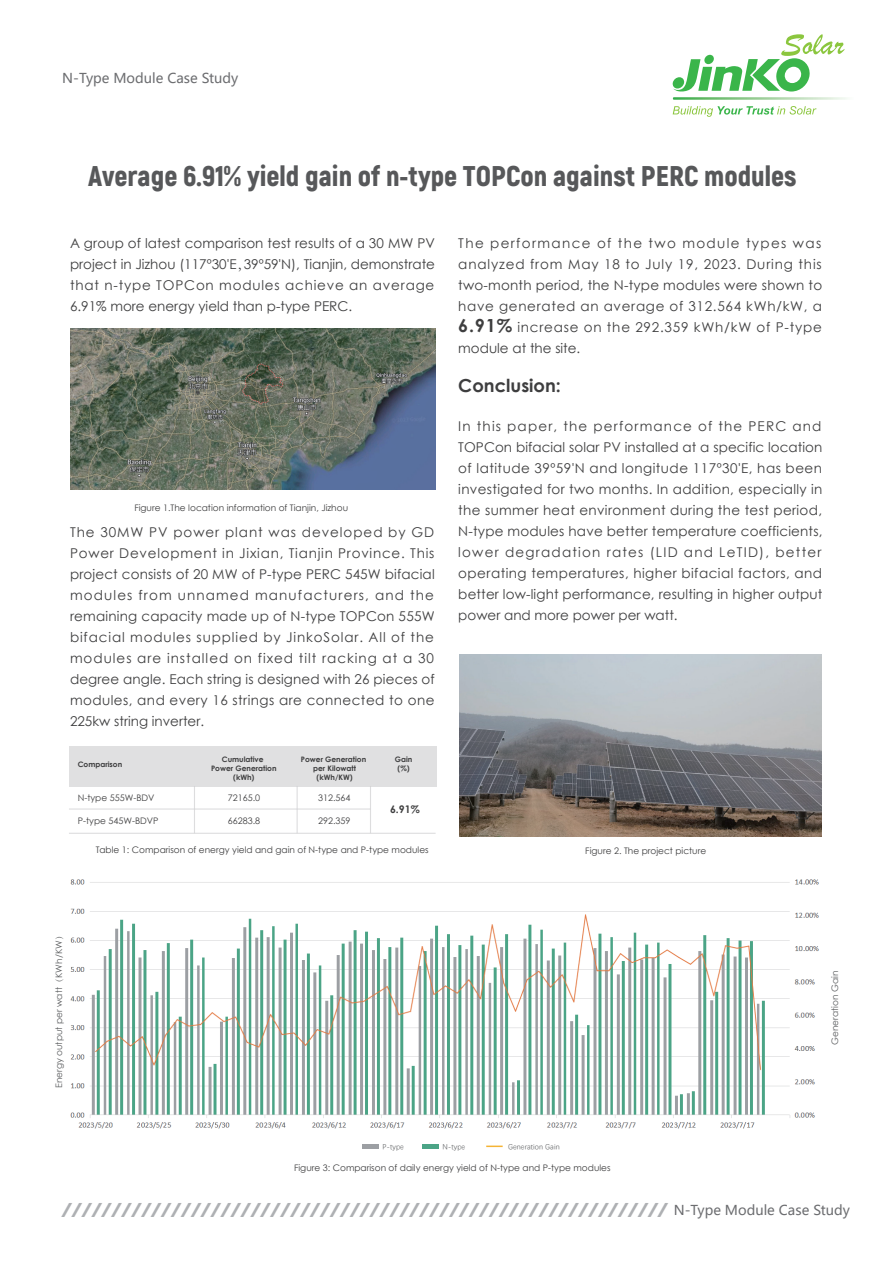
<style>
.page{position:relative;width:893px;height:1263px;background:#fff}
.page>*{position:absolute;margin:0;border:0;box-sizing:border-box;transform-origin:0 0}
.t1{font:900 28.5px "Akrobat";color:#57585a}
.t2{font:700 18px "Century Gothic";color:#3e3e3f}
.t3{font:700 16.05px "Microsoft Ya Hei";color:#aeb0b3;scale:1.31 1}
.t4{font:13.5px/21px "Century Gothic";letter-spacing:.01em;color:#3e3e3f;text-align:justify}
.t5{font:13.5px "Microsoft Ya Hei";color:#6c6d70}
.t6{font:700 10.5px "Century Gothic";color:#3e3e3f}
.t7{font:9px "Century Gothic";color:#3e3e3f}
.t8{font:9px "Century Gothic";color:#595b5d}
.t9{font:700 7.5px/9px "Century Gothic";color:#3e3e3f;text-align:center}
.t10{font:7.35px "Deng Xian";color:#595b5d}
.s1{font-family:"Adobe Song Std";font-weight:300}
.s2{font-weight:700;font-size:18px}
</style>
<div class="page">
<svg style="left:673px;top:97px;width:181px;height:3px"></svg>
<svg style="left:672px;top:34px;width:172px;height:58px"></svg>
<svg style="left:673px;top:106px;width:143px;height:11px"></svg>
<div style="left:422px;top:1144px;width:16px;height:5px;background:#4ba486"></div>
<div style="left:362px;top:1144px;width:16px;height:5px;background:#9c9fa3"></div>
<svg style="left:486px;top:1145px;width:17px;height:2px"></svg>
<img style="left:70px;top:328px;width:365px;height:162px">
<img style="left:459px;top:655px;width:363px;height:181px">
<div style="left:69px;top:746px;width:367px;height:40px;background:#e0e0e1"></div>
<hr style="left:69px;top:808px;width:301px;height:1px;background:#cfcfd1">
<hr style="left:69px;top:833px;width:367px;height:1px;background:#cfcfd1">
<hr style="left:194px;top:786px;width:1px;height:47px;background:#cfcfd1">
<hr style="left:297px;top:786px;width:1px;height:47px;background:#cfcfd1">
<hr style="left:370px;top:786px;width:1px;height:47px;background:#cfcfd1">
<img style="left:70px;top:879px;width:749px;height:250px">
<div style="left:817px;top:969px;width:8px;height:76px;background:#fff"></div>
<p class="t5" style="left:62px;top:69px;width:177px">N-Type Module Case Study</p>
<h1 class="t1" style="left:88px;top:157px;width:710px">Average 6.91% yield gain of n-type TOPCon against PERC modules</h1>
<p class="t4" style="left:70px;top:232px;width:367px">A group of latest comparison test results of a 30 MW PV project in Jizhou (117º30'E<span class="s1">，</span>39º59'N), Tianjin, demonstrate that n-type TOPCon modules achieve an average 6.91% more energy yield than p-type PERC.</p>
<p class="t7" style="left:134px;top:502px;width:215px">Figure 1.The location information of Tianjin, Jizhou</p>
<p class="t4" style="left:70px;top:521px;width:366px">The 30MW PV power plant was developed by GD Power Development in Jixian, Tianjin Province. This project consists of 20 MW of P-type PERC 545W bifacial modules from unnamed manufacturers, and the remaining capacity made up of N-type TOPCon 555W bifacial modules supplied by JinkoSolar. All of the modules are installed on fixed tilt racking at a 30 degree angle. Each string is designed with 26 pieces of modules, and every 16 strings are connected to one 225kw string inverter.</p>
<p class="t9" style="left:78px;top:759px;width:46px">Comparison</p>
<p class="t9" style="left:211px;top:754px;width:67px">Cumulative<br>Power Generation (kWh)</p>
<p class="t9" style="left:301px;top:754px;width:67px">Power Generation per Kilowatt (kWh/KW)</p>
<p class="t9" style="left:395px;top:754px;width:19px">Gain (%)</p>
<p class="t7" style="left:78px;top:791px;width:78px">N-type 555W-BDV</p>
<p class="t7" style="left:228px;top:791px;width:34px">72165.0</p>
<p class="t7" style="left:228px;top:815px;width:34px">66283.8</p>
<p class="t7" style="left:318px;top:791px;width:34px">312.564</p>
<p class="t7" style="left:318px;top:815px;width:34px">292.359</p>
<p class="t6" style="left:390px;top:801px;width:31px">6.91%</p>
<p class="t7" style="left:78px;top:815px;width:82px">P-type 545W-BDVP</p>
<p class="t7" style="left:96px;top:843px;width:335px">Table 1: Comparison of energy yield and gain of N-type and P-type modules</p>
<p class="t4" style="left:458px;top:232px;width:365px">The performance of the two module types was analyzed from May 18 to July 19, 2023. During this two-month period, the N-type modules were shown to have generated an average of 312.564 kWh/kW, a <span class="s2">6.91%</span> increase on the 292.359 kWh/kW of P-type module at the site.</p>
<h2 class="t2" style="left:458px;top:372px;width:104px">Conclusion:</h2>
<p class="t4" style="left:458px;top:415px;width:366px">In this paper, the performance of the PERC and TOPCon bifacial solar PV installed at a specific location of latitude 39º59'N and longitude 117º30'E, has been investigated for two months. In addition, especially in the summer heat environment during the test period, N-type modules have better temperature coefficients, lower degradation rates (LID and LeTID), better operating temperatures, higher bifacial factors, and better low-light performance, resulting in higher output power and more power per watt.</p>
<p class="t7" style="left:585px;top:845px;width:123px">Figure 2. The project picture</p>
<p class="t8" style="left:53px;top:1088px;width:159px;rotate:-90deg">Energy output per watt<span class="s1">（</span>KWh/KW<span class="s1">）</span></p>
<p class="t10" style="left:382px;top:1142px;width:23px">P-type</p>
<p class="t10" style="left:442px;top:1142px;width:24px">N-type</p>
<p class="t10" style="left:508px;top:1142px;width:53px">Generation Gain</p>
<p class="t7" style="left:294px;top:1162px;width:318px">Figure 3: Comparison of daily energy yield of N-type and P-type modules</p>
<p class="t8" style="left:829px;top:1045px;width:75px;rotate:-90deg">Generation Gain</p>
<p class="t3" style="left:62px;top:1198px;width:464px">/////////////////////////////////////////////////////////////</p>
<p class="t5" style="left:674px;top:1201px;width:177px">N-Type Module Case Study</p>
</div>
